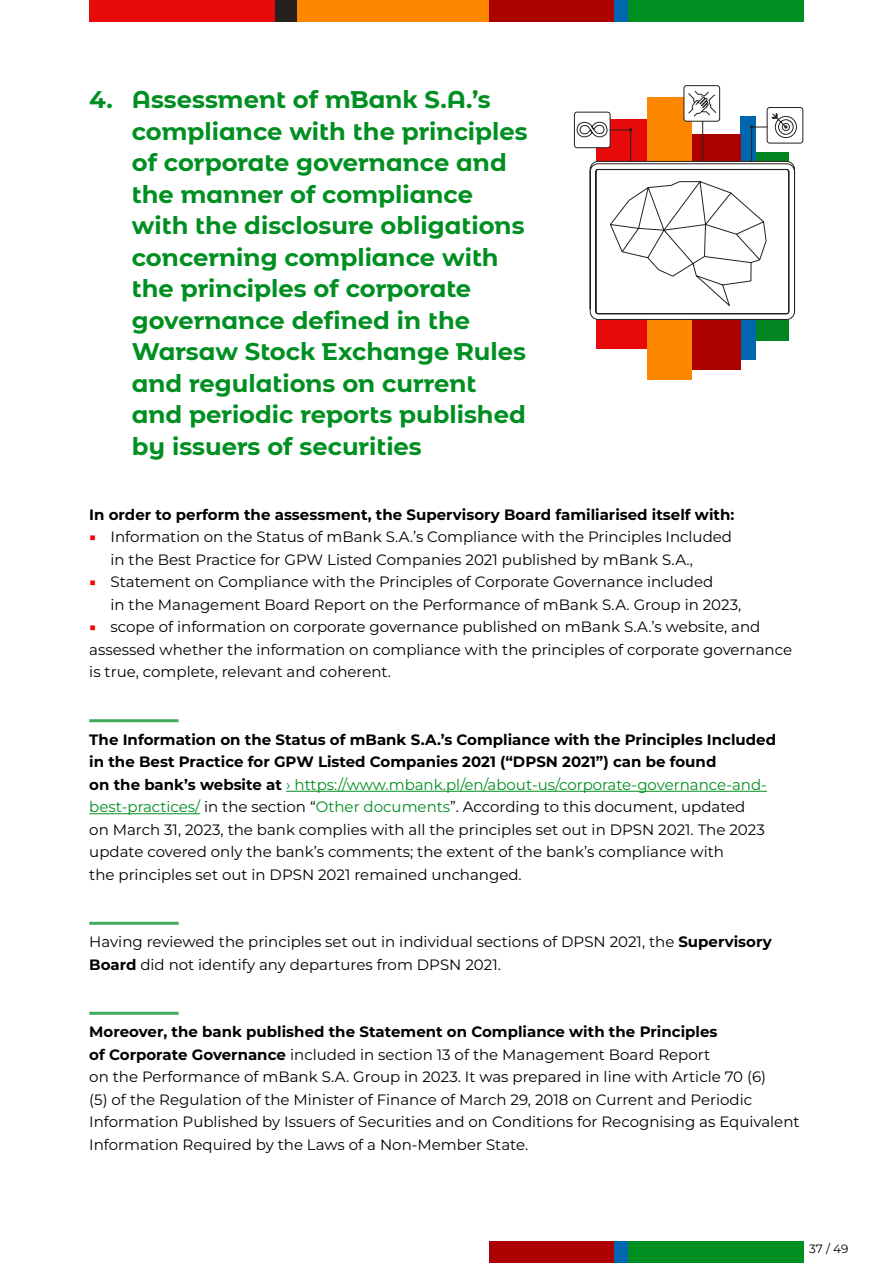
<style>
.page{position:relative;width:893px;height:1263px;background:#fff}
.page>*{position:absolute;margin:0;border:0;box-sizing:border-box;transform-origin:0 0}
.t1{font:700 24px/31.5px "m Bank";color:#008f21}
.t2{font:15px/22.5px "Montserrat";color:#000}
.t3{font:700 15px "Montserrat";color:#000}
.t4{font:12px "Montserrat";color:#000}
.s1{font-size:12px;color:#e80a0a}
.s2{font-weight:700}
.s3{color:#008f21}
</style>
<div class="page">
<div style="left:489px;top:0;width:125px;height:21px;background:#ad0000"></div>
<div style="left:296px;top:0;width:193px;height:21px;background:#ff8700"></div>
<div style="left:614px;top:0;width:15px;height:21px;background:#0066b0"></div>
<div style="left:89px;top:0;width:186px;height:21px;background:#e80a0a"></div>
<div style="left:629px;top:0;width:175px;height:21px;background:#008f21"></div>
<div style="left:275px;top:0;width:21px;height:21px;background:#26211f"></div>
<div style="left:489px;top:1241px;width:125px;height:22px;background:#ad0000"></div>
<div style="left:614px;top:1241px;width:15px;height:22px;background:#0066b0"></div>
<div style="left:629px;top:1241px;width:175px;height:22px;background:#008f21"></div>
<div style="left:741px;top:116px;width:15px;height:244px;background:#0066b0"></div>
<div style="left:596px;top:120px;width:51px;height:229px;background:#e80a0a"></div>
<div style="left:691px;top:134px;width:49px;height:235px;background:#ad0000"></div>
<div style="left:756px;top:153px;width:33px;height:188px;background:#008521"></div>
<div style="left:647px;top:98px;width:44px;height:282px;background:#ff8700"></div>
<div style="left:767px;top:107px;width:36px;height:36px;border:1px solid #26211f;border-radius:3px"></div>
<div style="left:574px;top:112px;width:36px;height:36px;border:1px solid #26211f;border-radius:3px"></div>
<div style="left:684px;top:85px;width:36px;height:37px;border:1px solid #26211f;border-radius:3px"></div>
<svg style="left:576px;top:90px;width:221px;height:230px"></svg>
<hr style="left:286px;top:791px;width:481px;height:1px;background:#008f21">
<hr style="left:89px;top:813px;width:111px;height:1px;background:#008f21">
<hr style="left:89px;top:719px;width:90px;height:3px;background:#40ab59">
<hr style="left:89px;top:922px;width:90px;height:3px;background:#40ab59">
<hr style="left:89px;top:1012px;width:90px;height:3px;background:#40ab59">
<p class="t1" style="left:132px;top:83px;width:397px;text-indent:-43px">4. Assessment of mBank S.A.’s compliance with the principles of corporate governance and the manner of compliance with the disclosure obligations concerning compliance with the principles of corporate governance defined in the<br>Warsaw Stock Exchange Rules and regulations on current and periodic reports published by issuers of securities</p>
<p class="t3" style="left:89px;top:504px;width:647px">In order to perform the assessment, the Supervisory Board familiarised itself with:</p>
<p class="t2" style="left:111px;top:525px;width:623px;text-indent:-21px"><span class="s1">■</span> Information on the Status of mBank S.A.’s Compliance with the Principles Included in the Best Practice for GPW Listed Companies 2021 published by mBank S.A.,</p>
<p class="t2" style="left:111px;top:570px;width:632px;text-indent:-21px"><span class="s1">■</span> Statement on Compliance with the Principles of Corporate Governance included<br>in the Management Board Report on the Performance of mBank S.A. Group in 2023,</p>
<p class="t2" style="left:89px;top:615px;width:704px"><span class="s1">■</span> scope of information on corporate governance published on mBank S.A.’s website, and assessed whether the information on compliance with the principles of corporate governance is true, complete, relevant and coherent.</p>
<p class="t2" style="left:89px;top:728px;width:688px"><span class="s2">The Information on the Status of mBank S.A.’s Compliance with the Principles Included in the Best Practice for GPW Listed Companies 2021 (“DPSN 2021”) can be found<br>on the bank’s website at</span> <span class="s3">› https://www.mbank.pl/en/about-us/corporate-governance-and&shy;best-practices/</span> in the section “<span class="s3">Other documents</span>”. According to this document, updated<br>on March 31, 2023, the bank complies with all the principles set out in DPSN 2021. The 2023 update covered only the bank’s comments; the extent of the bank’s compliance with<br>the principles set out in DPSN 2021 remained unchanged.</p>
<p class="t2" style="left:89px;top:930px;width:684px">Having reviewed the principles set out in individual sections of DPSN 2021, the <span class="s2">Supervisory<br>Board</span> did not identify any departures from DPSN 2021.</p>
<p class="t2" style="left:89px;top:1020px;width:712px"><span class="s2">Moreover, the bank published the Statement on Compliance with the Principles<br>of Corporate Governance</span> included in section 13 of the Management Board Report<br>on the Performance of mBank S.A. Group in 2023. It was prepared in line with Article 70 (6)<br>(5) of the Regulation of the Minister of Finance of March 29, 2018 on Current and Periodic Information Published by Issuers of Securities and on Conditions for Recognising as Equivalent Information Required by the Laws of a Non-Member State.</p>
<p class="t4" style="left:809px;top:1241px;width:41px">37 / 49</p>
</div>
